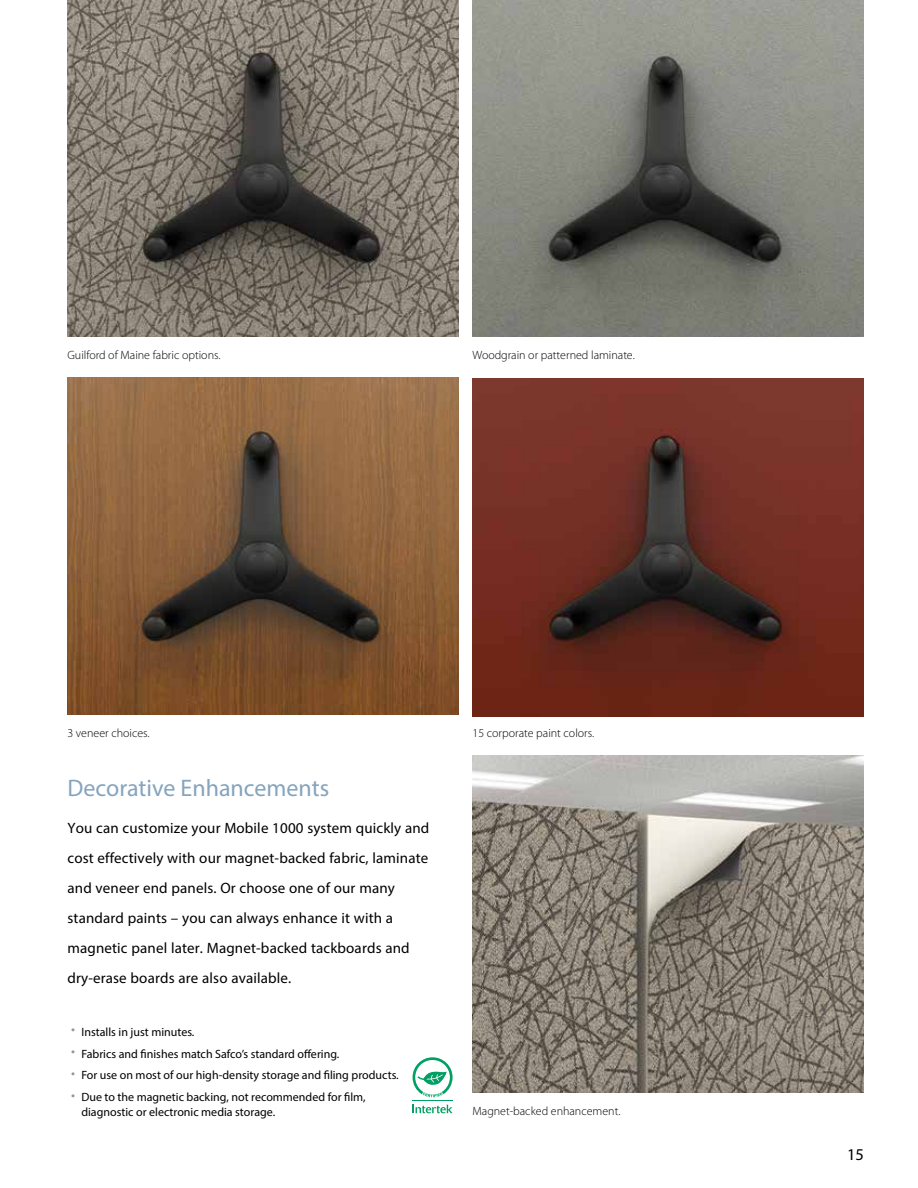
<style>
.page{position:relative;width:918px;height:1188px;background:#fff}
.page>*{position:absolute;margin:0;border:0;box-sizing:border-box;transform-origin:0 0}
.t1{font:24px "Myriad Pro";color:#85a4bd}
.t2{font:16.5px "Myriad Pro";color:#000}
.t3{font:15px/30px "Myriad Pro";letter-spacing:.01em;color:#000}
.t4{font:12px/15px "Myriad Pro";color:#000}
.t5{font:300 12px "Myriad Pro";color:#000}
.s1{font-family:"Zapfino";font-size:7.5px;color:#939598}
</style>
<div class="page">
<img style="left:472px;top:379px;width:392px;height:337px">
<img style="left:472px;top:0;width:392px;height:337px">
<img style="left:68px;top:0;width:391px;height:337px">
<img style="left:472px;top:755px;width:392px;height:338px">
<img style="left:68px;top:377px;width:391px;height:338px">
<svg style="left:413px;top:1105px;width:40px;height:8px"></svg>
<hr style="left:413px;top:1100px;width:40px;height:1px;background:#00a065">
<svg style="left:413px;top:1057px;width:40px;height:40px"></svg>
<p class="t5" style="left:68px;top:349px;width:155px">Guilford of Maine fabric options.</p>
<p class="t5" style="left:472px;top:349px;width:164px">Woodgrain or patterned laminate.</p>
<p class="t5" style="left:68px;top:727px;width:84px">3 veneer choices.</p>
<p class="t5" style="left:472px;top:727px;width:123px">15 corporate paint colors.</p>
<h1 class="t1" style="left:68px;top:773px;width:263px">Decorative Enhancements</h1>
<p class="t3" style="left:68px;top:812px;width:363px">You can customize your Mobile 1000 system quickly and cost effectively with our magnet-backed fabric, laminate and veneer end panels. Or choose one of our many standard paints – you can always enhance it with a magnetic panel later. Magnet-backed tackboards and dry-erase boards are also available.</p>
<p class="t4" style="left:67px;top:1024px;width:129px"><span class="s1">•</span> Installs in just minutes.</p>
<p class="t4" style="left:67px;top:1046px;width:274px"><span class="s1">•</span> Fabrics and finishes match Safco’s standard offering.</p>
<p class="t4" style="left:67px;top:1068px;width:333px"><span class="s1">•</span> For use on most of our high-density storage and filing products.</p>
<p class="t4" style="left:81px;top:1090px;width:286px;text-indent:-14px"><span class="s1">•</span> Due to the magnetic backing, not recommended for film, diagnostic or electronic media storage.</p>
<p class="t5" style="left:472px;top:1105px;width:149px">Magnet-backed enhancement.</p>
<p class="t2" style="left:847px;top:1144px;width:18px">15</p>
</div>
